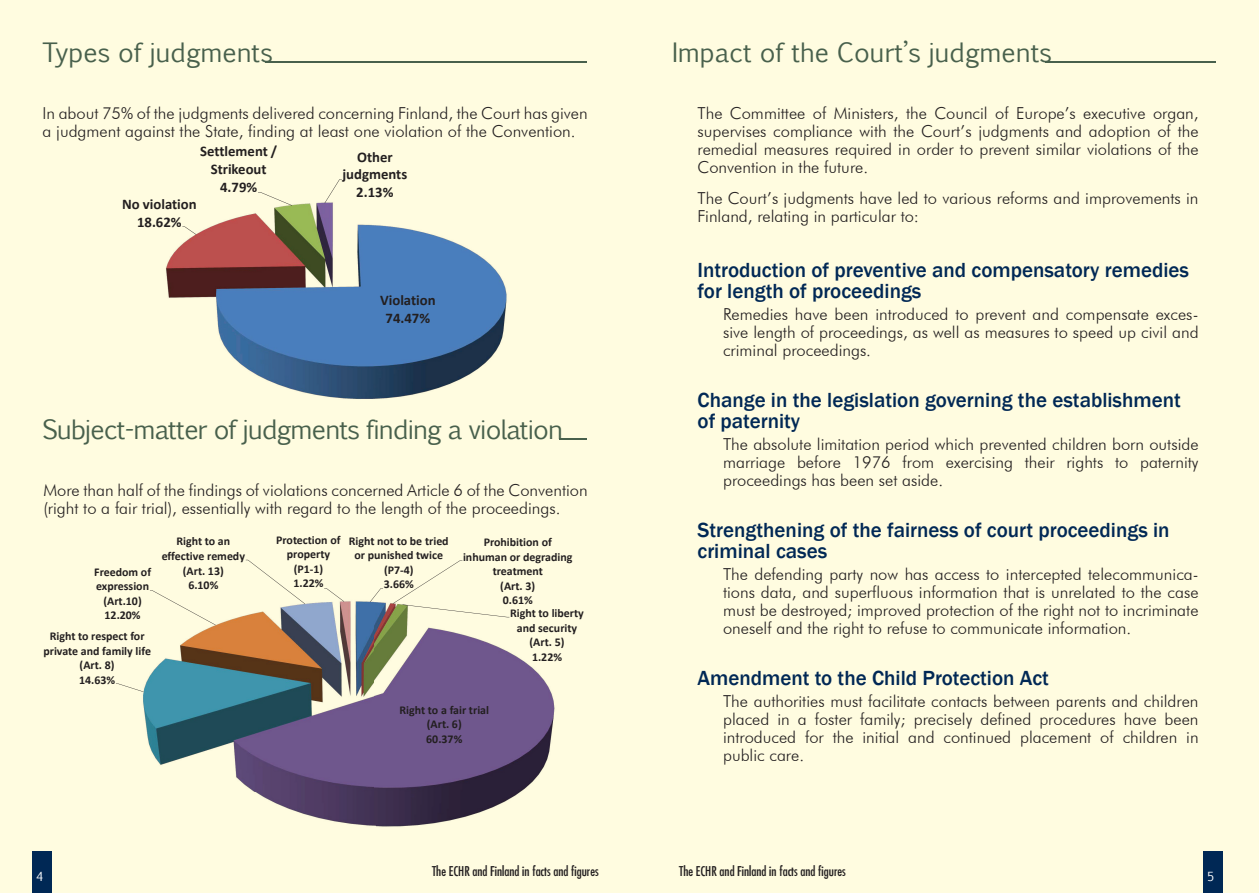
<style>
.page{position:relative;width:1259px;height:893px;background:#fffce0}
.page>*{position:absolute;margin:0;border:0;box-sizing:border-box;transform-origin:0 0}
.t1{font:25.5px "Euphemia CAS";color:#48604c}
.t2{font:25.5px "Euphemia CAS";letter-spacing:-.03em;color:#48604c}
.t3{font:500 21px/21px "Franklin Gothic";color:#002855}
.t4{font:300 16.5px/18px "Futura BT";color:#231f20;text-align:justify}
.t5{font:700 14.7px/18px "Calibri";color:#231f20;text-align:center}
.t6{font:condensed 13.2px "Futura";color:#231f20}
.t7{font:12px "Euphemia CAS";color:#fff}
.t8{font:700 11.85px/14.5px "Calibri";color:#231f20;text-align:center}
</style>
<div class="page">
<div style="left:1203px;top:852px;width:19px;height:41px;background:#002855"></div>
<div style="left:32px;top:852px;width:19px;height:41px;background:#002855"></div>
<img style="left:143px;top:617px;width:412px;height:210px">
<svg style="left:116px;top:560px;width:393px;height:132px"></svg>
<img style="left:166px;top:224px;width:341px;height:175px">
<svg style="left:182px;top:179px;width:160px;height:56px"></svg>
<hr style="left:265px;top:61px;width:322px;height:1px;background:#48604c">
<svg style="left:560px;top:438px;width:27px;height:1px"></svg>
<hr style="left:1045px;top:61px;width:171px;height:1px;background:#48604c">
<h1 class="t1" style="left:43px;top:34px;width:232px">Types of judgments</h1>
<h1 class="t1" style="left:672px;top:34px;width:381px">Impact of the Court’s judgments</h1>
<p class="t4" style="left:43px;top:104px;width:547px">In about 75% of the judgments delivered concerning Finland, the Court has given a judgment against the State, finding at least one violation of the Convention.</p>
<p class="t4" style="left:697px;top:104px;width:502px">The Committee of Ministers, the Council of Europe’s executive organ, supervises compliance with the Court’s judgments and adoption of the remedial measures required in order to prevent similar violations of the Convention in the future.</p>
<p class="t4" style="left:697px;top:189px;width:502px">The Court’s judgments have led to various reforms and improvements in<br>Finland, relating in particular to:</p>
<p class="t3" style="left:697px;top:260px;width:493px">Introduction of preventive and compensatory remedies for length of proceedings</p>
<p class="t4" style="left:723px;top:305px;width:477px">Remedies have been introduced to prevent and compensate exces&shy;sive length of proceedings, as well as measures to speed up civil and criminal proceedings.</p>
<p class="t3" style="left:697px;top:390px;width:485px">Change in the legislation governing the establishment of paternity</p>
<p class="t4" style="left:723px;top:435px;width:477px">The absolute limitation period which prevented children born outside marriage before 1976 from exercising their rights to paternity proceedings has been set aside.</p>
<p class="t3" style="left:697px;top:520px;width:473px">Strengthening of the fairness of court proceedings in criminal cases</p>
<p class="t4" style="left:723px;top:565px;width:477px">The defending party now has access to intercepted telecommunica&shy;tions data, and superfluous information that is unrelated to the case must be destroyed; improved protection of the right not to incriminate oneself and the right to refuse to communicate information.</p>
<p class="t3" style="left:697px;top:668px;width:353px">Amendment to the Child Protection Act</p>
<p class="t4" style="left:723px;top:692px;width:477px">The authorities must facilitate contacts between parents and children placed in a foster family; precisely defined procedures have been introduced for the initial and continued placement of children in public care.</p>
<p class="t5" style="left:200px;top:142px;width:79px">Settlement /<br>Strikeout<br>4.79%</p>
<p class="t5" style="left:342px;top:148px;width:66px">Other judgments<br>2.13%</p>
<p class="t5" style="left:122px;top:195px;width:76px">No violation<br>18.62%</p>
<p class="t5" style="left:380px;top:291px;width:57px">Violation<br>74.47%</p>
<h1 class="t2" style="left:43px;top:411px;width:522px">Subject-matter of judgments finding a violation</h1>
<p class="t4" style="left:43px;top:481px;width:546px">More than half of the findings of violations concerned Article 6 of the Convention (right to a fair trial), essentially with regard to the length of the proceedings.</p>
<p class="t8" style="left:162px;top:534px;width:85px">Right to an effective remedy (Art. 13)<br>6.10%</p>
<p class="t8" style="left:276px;top:532px;width:66px">Protection of property (P1-1)<br>1.22%</p>
<p class="t8" style="left:349px;top:533px;width:101px">Right not to be tried or punished twice (P7-4)<br>3.66%</p>
<p class="t8" style="left:463px;top:535px;width:111px">Prohibition of inhuman or degrading treatment<br>(Art. 3)<br>0.61%</p>
<p class="t8" style="left:510px;top:606px;width:75px">Right to liberty and security (Art. 5)<br>1.22%</p>
<p class="t8" style="left:94px;top:565px;width:58px">Freedom of expression (Art.10)<br>12.20%</p>
<p class="t8" style="left:43px;top:629px;width:109px">Right to respect for private and family life (Art. 8)<br>14.63%</p>
<p class="t8" style="left:399px;top:703px;width:91px">Right to a fair trial (Art. 6)<br>60.37%</p>
<p class="t6" style="left:432px;top:863px;width:168px">The ECHR and Finland in facts and figures</p>
<p class="t6" style="left:679px;top:863px;width:168px">The ECHR and Finland in facts and figures</p>
<p class="t7" style="left:36px;top:868px;width:8px">4</p>
<p class="t7" style="left:1207px;top:868px;width:8px">5</p>
</div>
